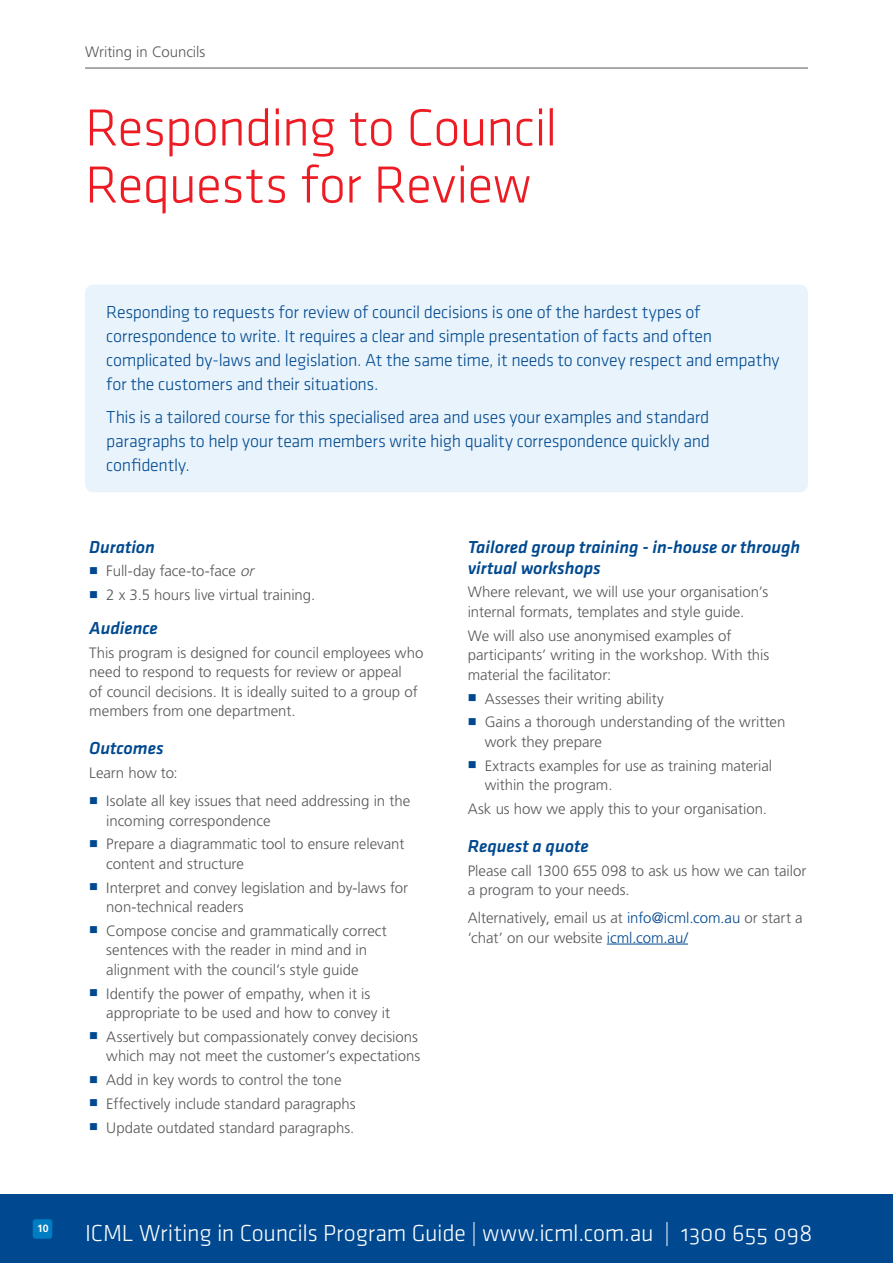
<style>
.page{position:relative;width:893px;height:1263px;background:#fff}
.page>*{position:absolute;margin:0;border:0;box-sizing:border-box;transform-origin:0 0}
.t1{font:54px/57px "Klavika Light OSF";letter-spacing:-.015em;color:#ed1c24}
.t2{font:24px "Klavika Light OSF";letter-spacing:-.01em;color:#fff}
.t3{font:18px/24px "Klavika Light OSF";letter-spacing:-.015em;color:#004990}
.t4{font:18px/21px "Klavika Medium Italic TF";letter-spacing:-.005em;color:#004990}
.t5{font:300 15px/19.5px "Frutiger LT Std";color:#57585b}
.t6{font:700 10.5px "Frutiger LT Std";color:#fff}
.s1{font-style:italic}
.s2{color:#004990}
</style>
<div class="page">
<div style="left:0;top:1195px;width:893px;height:68px;background:#004990"></div>
<div style="left:33px;top:1219px;width:19px;height:20px;background:#007cc2;border-radius:3px"></div>
<hr style="left:607px;top:944px;width:81px;height:1px;background:#004990">
<div style="left:85px;top:285px;width:723px;height:207px;background:#e9f3fb;border-radius:9px"></div>
<hr style="left:85px;top:68px;width:723px;height:1px;background:#57585b">
<p class="t5" style="left:85px;top:44px;width:122px">Writing in Councils</p>
<h1 class="t1" style="left:85px;top:104px;width:474px">Responding to Council<br>Requests for Review</h1>
<p class="t6" style="left:37px;top:1224px;width:13px">10</p>
<p class="t3" style="left:106px;top:302px;width:675px">Responding to requests for review of council decisions is one of the hardest types of correspondence to write. It requires a clear and simple presentation of facts and often complicated by-laws and legislation. At the same time, it needs to convey respect and empathy for the customers and their situations.</p>
<p class="t3" style="left:106px;top:406px;width:605px;text-align:justify">This is a tailored course for this specialised area and uses your examples and standard paragraphs to help your team members write high quality correspondence quickly and confidently.</p>
<p class="t4" style="left:89px;top:538px;width:67px">Duration</p>
<p class="t5" style="left:106px;top:560px;width:210px;line-height:23.7px">Full-day face-to-face <span class="s1">or<br></span>2 x 3.5 hours live virtual training.</p>
<p class="t4" style="left:89px;top:619px;width:70px">Audience</p>
<p class="t5" style="left:89px;top:644px;width:336px">This program is designed for council employees who need to respond to requests for review or appeal<br>of council decisions. It is ideally suited to a group of members from one department.</p>
<p class="t4" style="left:89px;top:739px;width:76px">Outcomes</p>
<p class="t5" style="left:106px;top:760px;width:305px;line-height:28px;text-indent:-17px">Learn how to:<br>Isolate all key issues that need addressing in the</p>
<p class="t5" style="left:106px;top:809px;width:300px;line-height:23.7px">incoming correspondence<br>Prepare a diagrammatic tool to ensure relevant</p>
<p class="t5" style="left:106px;top:853px;width:303px;line-height:23.7px">content and structure<br>Interpret and convey legislation and by-laws for</p>
<p class="t5" style="left:106px;top:896px;width:282px;line-height:23.7px">non-technical readers<br>Compose concise and grammatically correct</p>
<p class="t5" style="left:106px;top:941px;width:262px">sentences with the reader in mind and in alignment with the council’s style guide</p>
<p class="t5" style="left:106px;top:985px;width:285px">Identify the power of empathy, when it is appropriate to be used and how to convey it</p>
<p class="t5" style="left:106px;top:1028px;width:315px">Assertively but compassionately convey decisions which may not meet the customer’s expectations</p>
<p class="t5" style="left:106px;top:1069px;width:251px;line-height:23.7px">Add in key words to control the tone<br>Effectively include standard paragraphs<br>Update outdated standard paragraphs.</p>
<p class="t4" style="left:468px;top:538px;width:334px">Tailored group training - in-house or through virtual workshops</p>
<p class="t5" style="left:468px;top:584px;width:302px">Where relevant, we will use your organisation’s internal formats, templates and style guide.</p>
<p class="t5" style="left:468px;top:627px;width:303px">We will also use anonymised examples of participants’ writing in the workshop. With this material the facilitator:</p>
<p class="t5" style="left:485px;top:687px;width:302px;line-height:23.7px">Assesses their writing ability<br>Gains a thorough understanding of the written</p>
<p class="t5" style="left:485px;top:731px;width:289px;line-height:23.7px">work they prepare<br>Extracts examples for use as training material</p>
<p class="t5" style="left:468px;top:774px;width:301px;line-height:23.7px;text-indent:17px">within the program.<br>Ask us how we apply this to your organisation.</p>
<p class="t4" style="left:468px;top:837px;width:122px">Request a quote</p>
<p class="t5" style="left:468px;top:862px;width:340px">Please call 1300 655 098 to ask us how we can tailor a program to your needs.</p>
<p class="t5" style="left:468px;top:909px;width:336px">Alternatively, email us at <span class="s2">info@icml.com.au</span> or start a ‘chat’ on our website <span class="s2">icml.com.au/</span></p>
<h2 class="t2" style="left:85px;top:1222px;width:729px">ICML Writing in Councils Program Guide | www.icml.com.au | 1300 655 098</h2>
</div>
